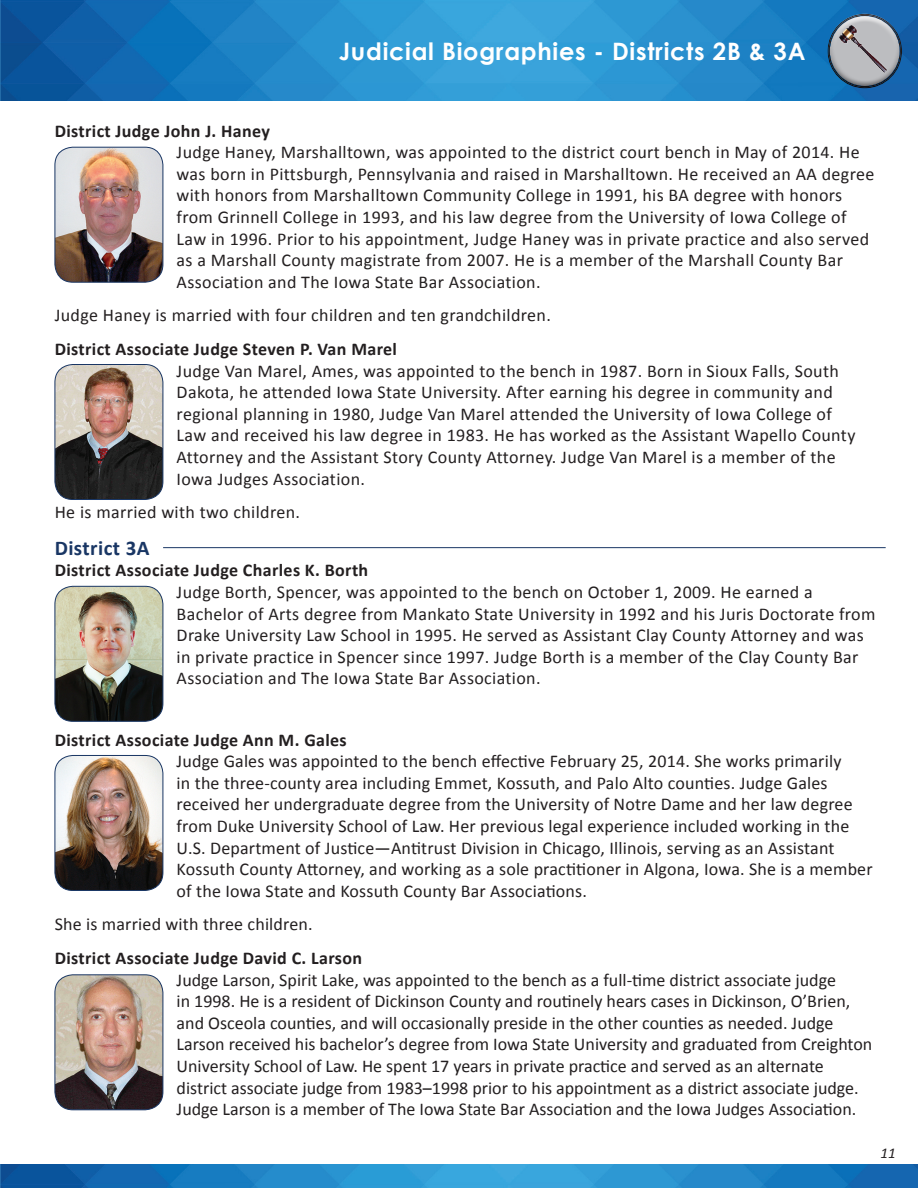
<style>
.page{position:relative;width:918px;height:1188px;background:#fff}
.page>*{position:absolute;margin:0;border:0;box-sizing:border-box;transform-origin:0 0}
.t1{font:700 24px "Century Gothic";letter-spacing:.03em;color:#fff}
.t2{font:700 21px "Calibri";letter-spacing:.02em;color:#193664}
.t3{font:18px/21.6px "Calibri";letter-spacing:.01em;color:#231f20}
.t4{font:700 18px "Calibri";letter-spacing:.02em;color:#231f20}
.t5{font:italic 15px "Calibri";color:#231f20}
</style>
<div class="page">
<img style="left:0;top:0;width:918px;height:101px">
<img style="left:0;top:1165px;width:918px;height:23px">
<div style="left:825px;top:13px;width:78px;height:38px;background:#fff;opacity:.75"></div>
<div style="left:825px;top:34px;width:78px;height:57px;background:#231f20;opacity:.75"></div>
<img style="left:836px;top:22px;width:58px;height:58px;border-radius:29px">
<img style="left:55px;top:365px;width:108px;height:135px">
<div style="left:55px;top:364px;width:108px;height:136px;border:1px solid #193664;border-radius:18px"></div>
<img style="left:55px;top:586px;width:108px;height:135px">
<div style="left:55px;top:586px;width:108px;height:136px;border:1px solid #193664;border-radius:18px"></div>
<img style="left:55px;top:755px;width:108px;height:135px">
<div style="left:55px;top:755px;width:108px;height:136px;border:1px solid #193664;border-radius:18px"></div>
<img style="left:55px;top:147px;width:108px;height:135px">
<div style="left:55px;top:147px;width:108px;height:135px;border:1px solid #193664;border-radius:18px"></div>
<hr style="left:163px;top:547px;width:723px;height:1px;background:#193664">
<img style="left:55px;top:975px;width:108px;height:135px">
<div style="left:55px;top:975px;width:108px;height:135px;border:1px solid #193664;border-radius:18px"></div>
<h1 class="t1" style="left:339px;top:33px;width:468px">Judicial Biographies - Districts 2B &amp; 3A</h1>
<p class="t4" style="left:55px;top:119px;width:217px">District Judge John J. Haney</p>
<p class="t3" style="left:177px;top:142px;width:699px">Judge Haney, Marshalltown, was appointed to the district court bench in May of 2014. He was born in Pittsburgh, Pennsylvania and raised in Marshalltown. He received an AA degree with honors from Marshalltown Community College in 1991, his BA degree with honors from Grinnell College in 1993, and his law degree from the University of Iowa College of Law in 1996. Prior to his appointment, Judge Haney was in private practice and also served as a Marshall County magistrate from 2007. He is a member of the Marshall County Bar Association and The Iowa State Bar Association.</p>
<p class="t3" style="left:55px;top:305px;width:498px">Judge Haney is married with four children and ten grandchildren.</p>
<p class="t4" style="left:55px;top:338px;width:344px">District Associate Judge Steven P. Van Marel</p>
<p class="t3" style="left:177px;top:360px;width:680px">Judge Van Marel, Ames, was appointed to the bench in 1987. Born in Sioux Falls, South Dakota, he attended Iowa State University. After earning his degree in community and regional planning in 1980, Judge Van Marel attended the University of Iowa College of Law and received his law degree in 1983. He has worked as the Assistant Wapello County Attorney and the Assistant Story County Attorney. Judge Van Marel is a member of the Iowa Judges Association.</p>
<p class="t3" style="left:55px;top:502px;width:247px">He is married with two children.</p>
<p class="t2" style="left:55px;top:534px;width:96px">District 3A</p>
<p class="t4" style="left:55px;top:559px;width:315px">District Associate Judge Charles K. Borth</p>
<p class="t3" style="left:177px;top:581px;width:700px">Judge Borth, Spencer, was appointed to the bench on October 1, 2009. He earned a Bachelor of Arts degree from Mankato State University in 1992 and his Juris Doctorate from Drake University Law School in 1995. He served as Assistant Clay County Attorney and was in private practice in Spencer since 1997. Judge Borth is a member of the Clay County Bar Association and The Iowa State Bar Association.</p>
<p class="t4" style="left:55px;top:728px;width:294px">District Associate Judge Ann M. Gales</p>
<p class="t3" style="left:177px;top:751px;width:698px">Judge Gales was appointed to the bench effective February 25, 2014. She works primarily<br>in the three-county area including Emmet, Kossuth, and Palo Alto counties. Judge Gales received her undergraduate degree from the University of Notre Dame and her law degree from Duke University School of Law. Her previous legal experience included working in the U.S. Department of Justice—Antitrust Division in Chicago, Illinois, serving as an Assistant Kossuth County Attorney, and working as a sole practitioner in Algona, Iowa. She is a member of the Iowa State and Kossuth County Bar Associations.</p>
<p class="t3" style="left:55px;top:914px;width:260px">She is married with three children.</p>
<p class="t4" style="left:55px;top:947px;width:309px">District Associate Judge David C. Larson</p>
<p class="t3" style="left:177px;top:969px;width:697px">Judge Larson, Spirit Lake, was appointed to the bench as a full-time district associate judge<br>in 1998. He is a resident of Dickinson County and routinely hears cases in Dickinson, O’Brien, and Osceola counties, and will occasionally preside in the other counties as needed. Judge Larson received his bachelor’s degree from Iowa State University and graduated from Creighton University School of Law. He spent 17 years in private practice and served as an alternate district associate judge from 1983–1998 prior to his appointment as a district associate judge.<br>Judge Larson is a member of The Iowa State Bar Association and the Iowa Judges Association.</p>
<p class="t5" style="left:881px;top:1143px;width:17px">11</p>
</div>
